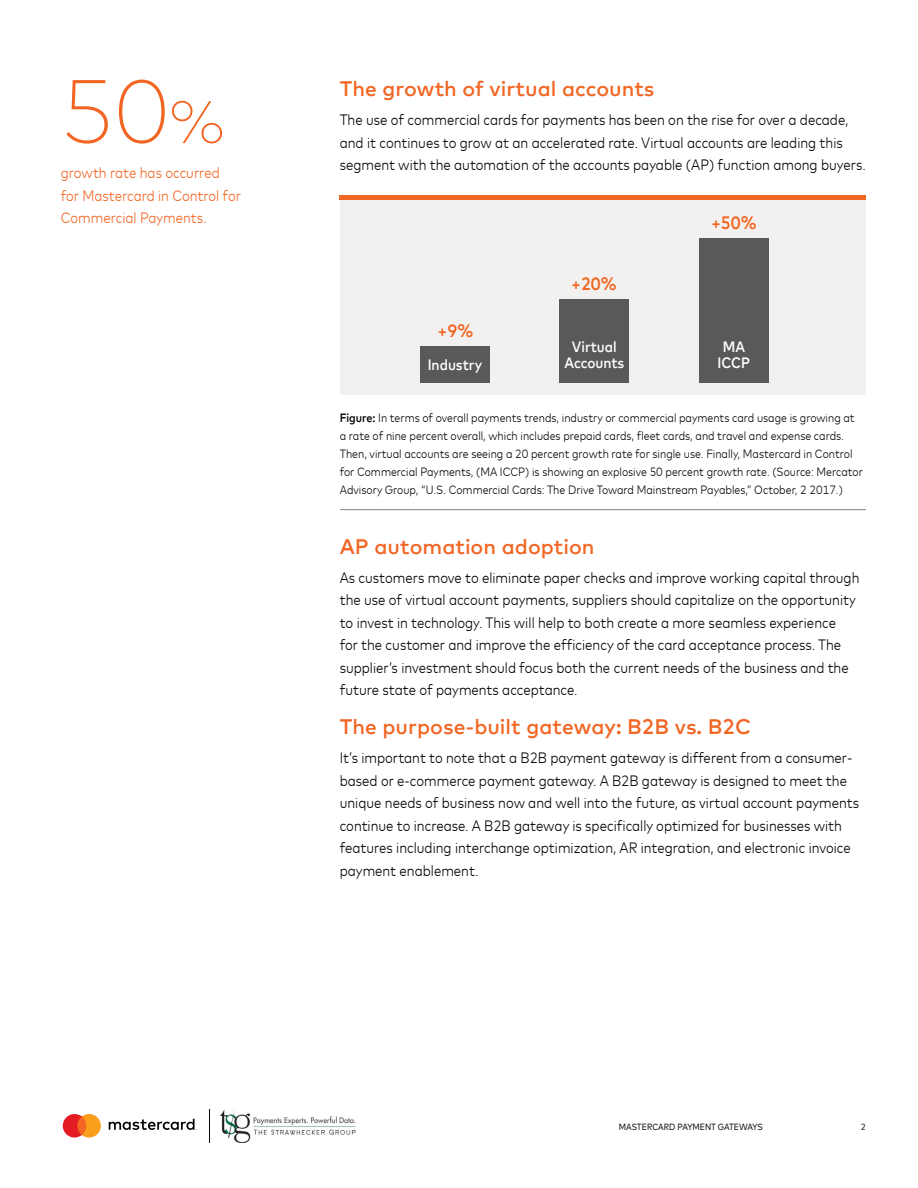
<style>
.page{position:relative;width:918px;height:1188px;background:#fff}
.page>*{position:absolute;margin:0;border:0;box-sizing:border-box;transform-origin:0 0}
.t1{font:200 90px "Mark Offc For MC";color:#f26522}
.t2{font:500 21px "Mark Offc For MC";color:#f26522}
.t3{font:500 18px "Mark For MC Nrw";color:#f26522}
.t4{font:300 15px/22.5px "Mark For MC Nrw";color:#000}
.t5{font:300 15px/22.5px "Mark For MC Nrw";color:#f26522}
.t6{font:500 15px/16.5px "Mark For MC Nrw";color:#fff;text-align:center}
.t7{font:300 12px/18px "Mark For MC Nrw";color:#000}
.t8{font:9px "Mark For MC Nrw";color:#000}
.s1{font-size:60px}
.s2{font-weight:500}
</style>
<div class="page">
<svg style="left:63px;top:1114px;width:38px;height:24px"></svg>
<svg style="left:109px;top:1119px;width:88px;height:11px"></svg>
<hr style="left:209px;top:1109px;width:1px;height:33px;background:#000">
<img style="left:221px;top:1109px;width:134px;height:33px">
<div style="left:340px;top:200px;width:526px;height:195px;background:#f3f1ef"></div>
<div style="left:420px;top:346px;width:70px;height:37px;background:#58595b"></div>
<div style="left:560px;top:300px;width:69px;height:83px;background:#58595b"></div>
<div style="left:699px;top:238px;width:70px;height:145px;background:#58595b"></div>
<div style="left:340px;top:195px;width:526px;height:5px;background:#f26522"></div>
<hr style="left:340px;top:509px;width:526px;height:1px;background:#848179">
<h1 class="t1" style="left:61px;top:44px;width:166px">50<span class="s1">%</span></h1>
<p class="t5" style="left:61px;top:161px;width:182px">growth rate has occurred for Mastercard in Control for<br>Commercial Payments.</p>
<h2 class="t2" style="left:340px;top:73px;width:316px">The growth of virtual accounts</h2>
<p class="t4" style="left:340px;top:108px;width:528px">The use of commercial cards for payments has been on the rise for over a decade, and it continues to grow at an accelerated rate. Virtual accounts are leading this segment with the automation of the accounts payable (AP) function among buyers.</p>
<p class="t3" style="left:438px;top:317px;width:37px">+9%</p>
<p class="t6" style="left:428px;top:356px;width:56px">Industry</p>
<p class="t3" style="left:571px;top:270px;width:47px">+20%</p>
<p class="t3" style="left:711px;top:210px;width:47px">+50%</p>
<p class="t6" style="left:564px;top:337px;width:61px">Virtual<br>Accounts</p>
<p class="t6" style="left:718px;top:337px;width:34px">MA<br>ICCP</p>
<p class="t7" style="left:340px;top:408px;width:525px"><span class="s2">Figure:</span> In terms of overall payments trends, industry or commercial payments card usage is growing at a rate of nine percent overall, which includes prepaid cards, fleet cards, and travel and expense cards.<br>Then, virtual accounts are seeing a 20 percent growth rate for single use. Finally, Mastercard in Control for Commercial Payments, (MA ICCP) is showing an explosive 50 percent growth rate. (Source: Mercator Advisory Group, “U.S. Commercial Cards: The Drive Toward Mainstream Payables,” October, 2 2017.)</p>
<h2 class="t2" style="left:340px;top:530px;width:256px">AP automation adoption</h2>
<p class="t4" style="left:340px;top:565px;width:521px">As customers move to eliminate paper checks and improve working capital through the use of virtual account payments, suppliers should capitalize on the opportunity to invest in technology. This will help to both create a more seamless experience<br>for the customer and improve the efficiency of the card acceptance process. The supplier’s investment should focus both the current needs of the business and the future state of payments acceptance.</p>
<h2 class="t2" style="left:340px;top:711px;width:413px">The purpose-built gateway: B2B vs. B2C</h2>
<p class="t4" style="left:340px;top:746px;width:521px">It’s important to note that a B2B payment gateway is different from a consumer&shy;based or e-commerce payment gateway. A B2B gateway is designed to meet the unique needs of business now and well into the future, as virtual account payments continue to increase. A B2B gateway is specifically optimized for businesses with features including interchange optimization, AR integration, and electronic invoice payment enablement.</p>
<p class="t8" style="left:619px;top:1120px;width:146px">MASTERCARD PAYMENT GATEWAYS</p>
<p class="t8" style="left:861px;top:1120px;width:6px">2</p>
</div>
